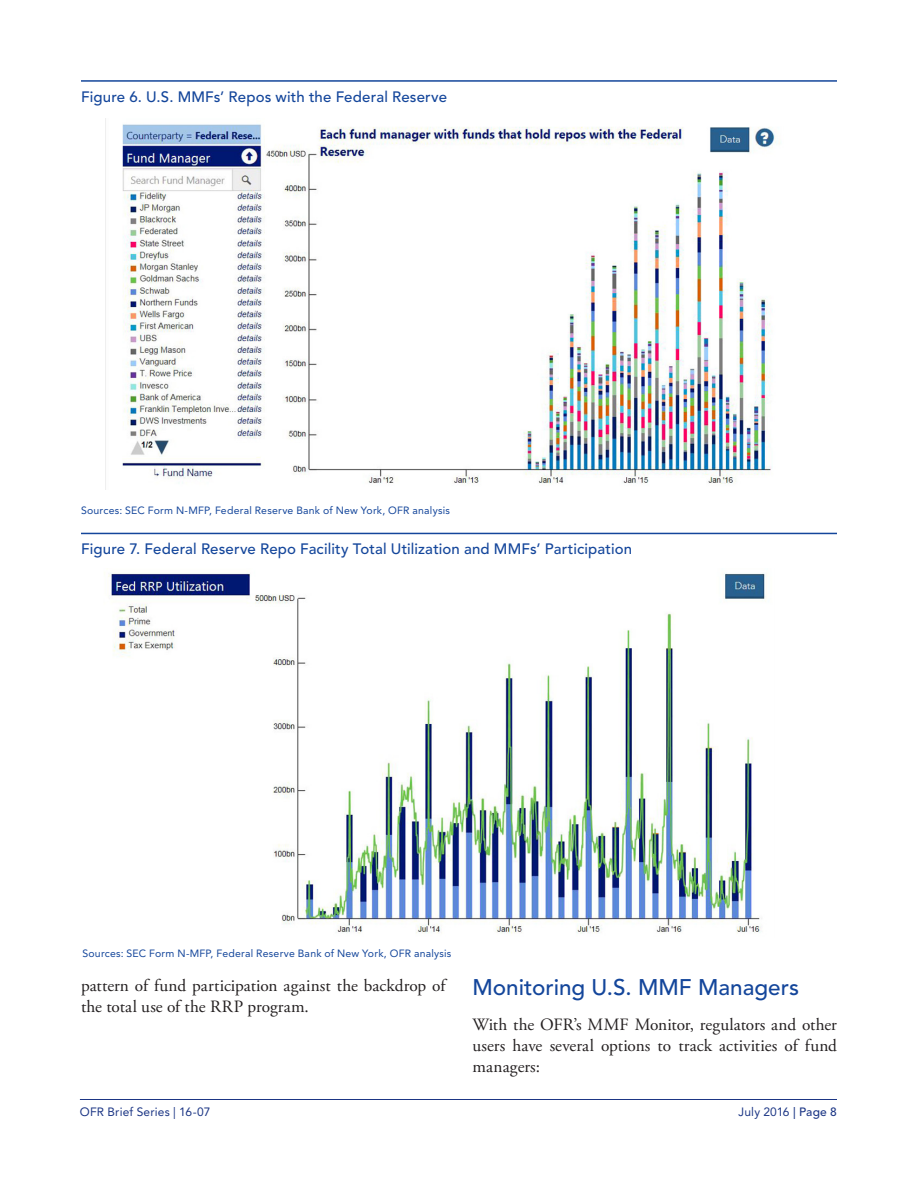
<style>
.page{position:relative;width:918px;height:1188px;background:#fff}
.page>*{position:absolute;margin:0;border:0;box-sizing:border-box;transform-origin:0 0}
.t1{font:500 22.5px "Avenir LT Std";color:#14469b}
.Body_text{font:17.25px/21px "Adobe Garamond Pro";color:#231f20}
.t2{font:500 15px "Avenir LT Std";letter-spacing:.01em;color:#14469b}
.t3{font:12px "Avenir LT Std";letter-spacing:.015em;color:#1c3685}
.Sources{font:10.5px "Avenir LT Std";letter-spacing:.02em;color:#14469b}
.s1{font-weight:500}
</style>
<div class="page">
<hr style="left:80px;top:1099px;width:757px;height:1px;background:#1c3685">
<img style="left:108px;top:573px;width:658px;height:361px">
<hr style="left:81px;top:533px;width:756px;height:1px;background:#14469b">
<img style="left:105px;top:119px;width:675px;height:370px">
<hr style="left:81px;top:80px;width:756px;height:2px;background:#14469b">
<h6 class="t2" style="left:81px;top:88px;width:368px">Figure 6. U.S. MMFs’ Repos with the Federal Reserve</h6>
<p class="Sources" style="left:81px;top:504px;width:370px">Sources: SEC Form N-MFP, Federal Reserve Bank of New York, OFR analysis</p>
<h6 class="t2" style="left:81px;top:541px;width:553px">Figure 7. Federal Reserve Repo Facility Total Utilization and MMFs’ Participation</h6>
<p class="Sources" style="left:82px;top:947px;width:370px">Sources: SEC Form N-MFP, Federal Reserve Bank of New York, OFR analysis</p>
<p class="Body_text" style="left:81px;top:976px;width:366px">pattern of fund participation against the backdrop of the total use of the RRP program.</p>
<h2 class="t1" style="left:472px;top:975px;width:328px">Monitoring U.S. MMF Managers</h2>
<p class="Body_text" style="left:472px;top:1015px;width:366px;text-align:justify">With the OFR’s MMF Monitor, regulators and other users have several options to track activities of fund managers:</p>
<p class="t3" style="left:80px;top:1105px;width:132px">OFR Brief Series | 16-07</p>
<p class="t3" style="left:738px;top:1105px;width:100px">July 2016 <span class="s1">| Page 8</span></p>
</div>
